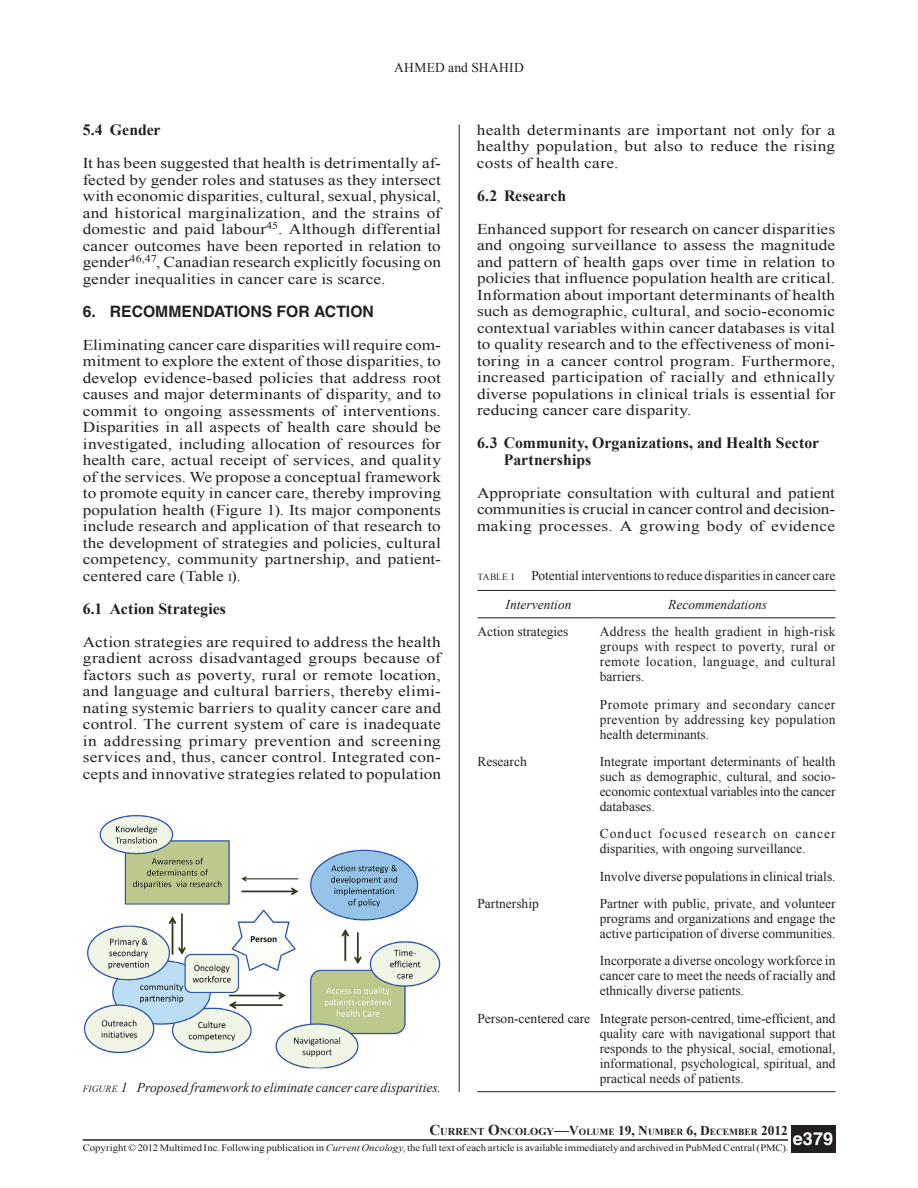
<style>
.page{position:relative;width:918px;height:1188px;background:#fff}
.page>*{position:absolute;margin:0;border:0;box-sizing:border-box;transform-origin:0 0}
.t1{font:700 18px "Helvetica";color:#fff}
.t2{font:700 15.75px/16.5px "Times New Roman";color:#231f20}
.t3{font:700 15.75px "Helvetica";color:#231f20}
.t4{font:15px/16.5px "Times New Roman";letter-spacing:.01em;color:#231f20;text-align:justify;scale:1.15 1}
.t5{font:13.5px/15px "Times New Roman";color:#231f20;text-align:justify}
.t6{font:italic 13.5px "Times New Roman";color:#231f20}
.t7{font:13.5px "Times New Roman";letter-spacing:.025em;color:#231f20}
.t8{font:9.75px "Times New Roman";color:#231f20;scale:1.1 1}
.t9{font:700 9.45px "Times New Roman";color:#231f20}
.t10{font:9.45px "Times New Roman";color:#231f20}
.s1{font-size:10.5px}
.s2{font-size:9.45px}
.s3{font-style:inherit}
.s4{font-style:italic}
.s5{font-size:15px}
.s6{font-size:13.5px}
</style>
<div class="page">
<div style="left:791px;top:1125px;width:44px;height:28px;background:#231f20"></div>
<hr style="left:83px;top:1139px;width:705px;height:2px;background:#231f20">
<hr style="left:459px;top:125px;width:1px;height:967px;background:#231f20">
<img style="left:83px;top:815px;width:358px;height:254px">
<hr style="left:477px;top:1091px;width:123px;height:1px;background:#231f20">
<hr style="left:600px;top:1091px;width:236px;height:1px;background:#231f20">
<hr style="left:477px;top:590px;width:123px;height:1px;background:#231f20">
<hr style="left:600px;top:590px;width:236px;height:1px;background:#231f20">
<hr style="left:477px;top:618px;width:123px;height:1px;background:#231f20">
<hr style="left:600px;top:618px;width:236px;height:1px;background:#231f20">
<p class="t7" style="left:394px;top:59px;width:131px">AHMED and SHAHID</p>
<p class="t2" style="left:83px;top:121px;width:79px">5.4 Gender</p>
<p class="t4" style="left:83px;top:155px;width:313px">It has been suggested that health is detrimentally af&shy;fected by gender roles and statuses as they intersect with economic disparities, cultural, sexual, physical, and historical marginalization, and the strains of domestic and paid labour<sup>45</sup>. Although differential cancer outcomes have been reported in relation to gender<sup>46,47</sup>, Canadian research explicitly focusing on gender inequalities in cancer care is scarce.</p>
<p class="t3" style="left:83px;top:302px;width:293px">6. RECOMMENDATIONS FOR ACTION</p>
<p class="t4" style="left:83px;top:336px;width:313px">Eliminating cancer care disparities will require com&shy;mitment to explore the extent of those disparities, to develop evidence-based policies that address root causes and major determinants of disparity, and to commit to ongoing assessments of interventions.<br>Disparities in all aspects of health care should be investigated, including allocation of resources for health care, actual receipt of services, and quality of the services. We propose a conceptual framework to promote equity in cancer care, thereby improving population health (Figure 1). Its major components include research and application of that research to the development of strategies and policies, cultural competency, community partnership, and patient&shy;centered care (Table <span class="s1">i</span>).</p>
<p class="t2" style="left:83px;top:600px;width:145px">6.1 Action Strategies</p>
<p class="t4" style="left:83px;top:633px;width:313px">Action strategies are required to address the health gradient across disadvantaged groups because of factors such as poverty, rural or remote location, and language and cultural barriers, thereby elimi&shy;nating systemic barriers to quality cancer care and control. The current system of care is inadequate in addressing primary prevention and screening services and, thus, cancer control. Integrated con&shy;cepts and innovative strategies related to population</p>
<p class="t6" style="left:83px;top:1078px;width:360px"><span class="s2">FIGURE</span> <span class="s3">1</span> Proposed framework to eliminate cancer care disparities.</p>
<p class="t4" style="left:477px;top:121px;width:313px">health determinants are important not only for a healthy population, but also to reduce the rising costs of health care.</p>
<p class="t2" style="left:477px;top:187px;width:91px">6.2 Research</p>
<p class="t4" style="left:477px;top:220px;width:313px">Enhanced support for research on cancer disparities and ongoing surveillance to assess the magnitude and pattern of health gaps over time in relation to policies that influence population health are critical.<br>Information about important determinants of health such as demographic, cultural, and socio-economic contextual variables within cancer databases is vital to quality research and to the effectiveness of moni&shy;toring in a cancer control program. Furthermore, increased participation of racially and ethnically diverse populations in clinical trials is essential for reducing cancer care disparity.</p>
<p class="t2" style="left:504px;top:434px;width:317px;text-indent:-27px">6.3 Community, Organizations, and Health Sector<br>Partnerships</p>
<p class="t4" style="left:477px;top:484px;width:313px">Appropriate consultation with cultural and patient communities is crucial in cancer control and decision&shy;making processes. A growing body of evidence</p>
<p class="t5" style="left:506px;top:560px;width:331px;line-height:29.2px;text-indent:26px">Potential interventions to reduce disparities in cancer care<br><span class="s4">Intervention</span></p>
<p class="t10" style="left:477px;top:570px;width:39px">table i</p>
<p class="t6" style="left:668px;top:595px;width:100px">Recommendations</p>
<p class="t5" style="left:477px;top:624px;width:93px">Action strategies</p>
<p class="t5" style="left:600px;top:624px;width:237px">Address the health gradient in high-risk groups with respect to poverty, rural or remote location, language, and cultural barriers.</p>
<p class="t5" style="left:600px;top:696px;width:237px">Promote primary and secondary cancer prevention by addressing key population health determinants.</p>
<p class="t5" style="left:477px;top:754px;width:51px">Research</p>
<p class="t5" style="left:600px;top:754px;width:237px">Integrate important determinants of health such as demographic, cultural, and socio&shy;economic contextual variables into the cancer databases.</p>
<p class="t5" style="left:600px;top:826px;width:237px">Conduct focused research on cancer disparities, with ongoing surveillance.</p>
<p class="t5" style="left:600px;top:868px;width:237px">Involve diverse populations in clinical trials.</p>
<p class="t5" style="left:477px;top:896px;width:63px">Partnership</p>
<p class="t5" style="left:600px;top:896px;width:237px">Partner with public, private, and volunteer programs and organizations and engage the active participation of diverse communities.</p>
<p class="t5" style="left:600px;top:953px;width:237px">Incorporate a diverse oncology workforce in cancer care to meet the needs of racially and ethnically diverse patients.</p>
<p class="t5" style="left:600px;top:1010px;width:237px;text-indent:-122px">Person-centered care Integrate person-centred, time-efficient, and quality care with navigational support that responds to the physical, social, emotional, informational, psychological, spiritual, and practical needs of patients.</p>
<p class="t9" style="left:429px;top:1125px;width:360px"><span class="s5">C</span><span class="s1">URRENT</span> <span class="s5">O</span><span class="s1">NCOLOGY</span><span class="s5">—</span><span class="s6">V</span>OLUME <span class="s6">19, N</span>UMBER <span class="s6">6, D</span>ECEMBER <span class="s6">2012</span></p>
<p class="t8" style="left:83px;top:1141px;width:643px">Copyright © 2012 Multimed Inc. Following publication in <span class="s4">Current Oncology</span>, the full text of each article is available immediately and archived in PubMed Central (PMC).</p>
<p class="t1" style="left:793px;top:1128px;width:42px">e379</p>
</div>
